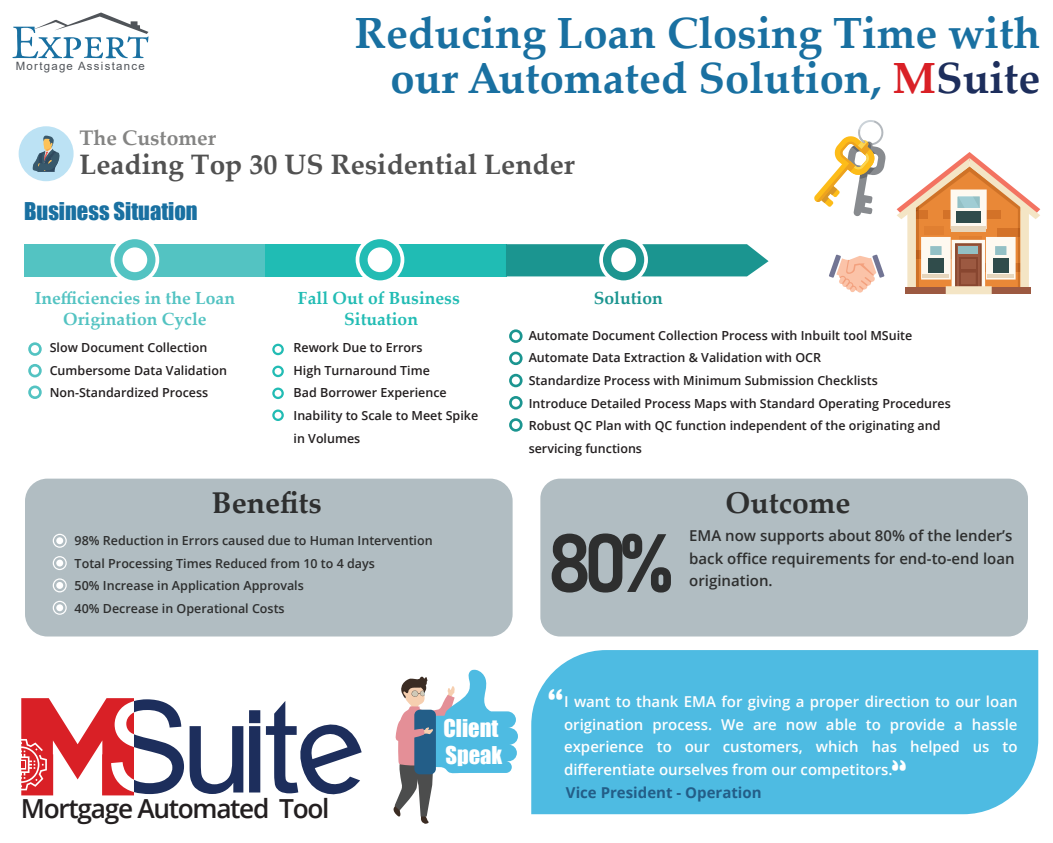
<style>
.page{position:relative;width:1053px;height:843px;background:#fff}
.page>*{position:absolute;margin:0;border:0;box-sizing:border-box;transform-origin:0 0}
.t1{font:81.25px "Bahnschrift";color:#2e2f2f}
.t2{font:700 43.62px/45px "Palatino Linotype";color:#1970a1;text-align:right}
.t3{font:700 35.38px "Britannic";color:#fff}
.t4{font:700 30px "Palatino Linotype";color:#2e2f2f}
.t5{font:700 28.12px "Palatino Linotype";color:#515151}
.t6{font:600 26.25px "Open Sans";letter-spacing:-.05em;color:#231f20}
.t7{font:22.5px "Impact";color:#1970a1}
.t8{font:22.5px/27px "Impact";color:#fff}
.t9{font:700 21.12px "Palatino Linotype";color:#848483}
.t10{font:700 17.5px/21px "Palatino Linotype";color:#53c3c2;text-align:center}
.t11{font:700 17.5px/21px "Palatino Linotype";color:#22bcb4;text-align:center}
.t12{font:700 17.5px "Palatino Linotype";color:#1b9590}
.t13{font:600 15px/22.5px "Open Sans";color:#fefefe;text-align:justify}
.t14{font:600 15px/22.5px "Open Sans";color:#2e2f2f}
.t15{font:700 15px "Open Sans";color:#235e88}
.t16{font:600 12.5px/22.5px "Open Sans";color:#231f20}
.t17{font:600 12.5px/22.5px "Open Sans";color:#2e2f2f}
.t18{font:11.38px "Arial";letter-spacing:.11em;color:#505459}
.s1{color:#d92026}
.s2{color:#1d2e5c}
</style>
<div class="page">
<svg style="left:12px;top:13px;width:136px;height:46px"></svg>
<svg style="left:249px;top:710px;width:11px;height:82px"></svg>
<svg style="left:266px;top:701px;width:95px;height:94px"></svg>
<svg style="left:21px;top:698px;width:222px;height:97px"></svg>
<div style="left:19px;top:126px;width:55px;height:55px;background:#bce2f4;border-radius:50%"></div>
<svg style="left:33px;top:136px;width:26px;height:36px"></svg>
<div style="left:25px;top:244px;width:241px;height:32px;background:#53c3c2"></div>
<div style="left:265px;top:244px;width:241px;height:32px;background:#20bcb4"></div>
<svg style="left:110px;top:239px;width:49px;height:42px"></svg>
<div style="left:122px;top:247px;width:25px;height:25px;background:#fff;border-radius:50%"></div>
<svg style="left:355px;top:239px;width:49px;height:42px"></svg>
<div style="left:367px;top:247px;width:25px;height:25px;background:#fff;border-radius:50%"></div>
<svg style="left:506px;top:239px;width:262px;height:42px"></svg>
<div style="left:611px;top:247px;width:25px;height:25px;background:#fff;border-radius:50%"></div>
<svg style="left:28px;top:342px;width:14px;height:57px"></svg>
<div style="left:31px;top:388px;width:8px;height:8px;background:#fff;border-radius:50%"></div>
<svg style="left:272px;top:343px;width:12px;height:78px"></svg>
<div style="left:274px;top:412px;width:7px;height:6px;background:#fff;border-radius:50%"></div>
<div style="left:531px;top:650px;width:507px;height:164px;background:#4ebbe2"></div>
<div style="left:25px;top:478px;width:487px;height:158px;background:#b1bdc2;border-radius:22px"></div>
<svg style="left:53px;top:533px;width:14px;height:14px"></svg>
<div style="left:56px;top:537px;width:7px;height:7px;background:#fff;border-radius:50%"></div>
<svg style="left:53px;top:556px;width:14px;height:14px"></svg>
<div style="left:56px;top:559px;width:7px;height:7px;background:#fff;border-radius:50%"></div>
<svg style="left:53px;top:578px;width:14px;height:14px"></svg>
<div style="left:56px;top:582px;width:7px;height:6px;background:#fff;border-radius:50%"></div>
<svg style="left:53px;top:600px;width:14px;height:14px"></svg>
<div style="left:56px;top:604px;width:7px;height:7px;background:#fff;border-radius:50%"></div>
<div style="left:540px;top:478px;width:487px;height:158px;background:#b1bdc2;border-radius:20px"></div>
<svg style="left:393px;top:669px;width:125px;height:154px"></svg>
<svg style="left:896px;top:152px;width:144px;height:141px"></svg>
<div style="left:958px;top:246px;width:20px;height:8px;background:#93c0c5"></div>
<svg style="left:958px;top:257px;width:19px;height:29px"></svg>
<div style="left:960px;top:259px;width:15px;height:10px;background:#9c5941"></div>
<div style="left:960px;top:272px;width:15px;height:12px;background:#9c5941"></div>
<div style="left:905px;top:286px;width:125px;height:7px;background:#9c5941"></div>
<div style="left:945px;top:286px;width:46px;height:8px;background:#f4e5c5"></div>
<svg style="left:814px;top:120px;width:72px;height:96px"></svg>
<svg style="left:829px;top:254px;width:55px;height:38px"></svg>
<svg style="left:509px;top:329px;width:14px;height:103px"></svg>
<div style="left:511px;top:421px;width:9px;height:8px;background:#fff;border-radius:50%"></div>
<svg style="left:892px;top:760px;width:13px;height:11px"></svg>
<p class="t18" style="left:16px;top:59px;width:130px">Mortgage Assistance</p>
<h2 class="t2" style="left:355px;top:10px;width:687px">Reducing Loan Closing Time with our Automated Solution, <span class="s1">M</span><span class="s2">Suite</span></h2>
<h3 class="t9" style="left:79px;top:123px;width:138px">The Customer</h3>
<h3 class="t5" style="left:79px;top:144px;width:496px">Leading Top 30 US Residential Lender</h3>
<h3 class="t7" style="left:24px;top:193px;width:175px">Business Situation</h3>
<h3 class="t10" style="left:35px;top:287px;width:202px">Inefficiencies in the Loan<br>Origination Cycle</h3>
<h3 class="t11" style="left:298px;top:287px;width:163px">Fall Out of Business<br>Situation</h3>
<h3 class="t12" style="left:593px;top:285px;width:71px">Solution</h3>
<p class="t16" style="left:50px;top:336px;width:179px">Slow Document Collection<br>Cumbersome Data Validation<br>Non-Standardized Process</p>
<p class="t16" style="left:293px;top:336px;width:186px">Rework Due to Errors<br>High Turnaround Time<br>Bad Borrower Experience<br>Inability to Scale to Meet Spike in Volumes</p>
<p class="t16" style="left:528px;top:324px;width:423px">Automate Document Collection Process with Inbuilt tool MSuite Automate Data Extraction &amp; Validation with OCR<br>Standardize Process with Minimum Submission Checklists<br>Introduce Detailed Process Maps with Standard Operating Procedures Robust QC Plan with QC function independent of the originating and servicing functions</p>
<h3 class="t4" style="left:212px;top:482px;width:111px">Benefits</h3>
<p class="t17" style="left:75px;top:529px;width:359px">98% Reduction in Errors caused due to Human Intervention Total Processing Times Reduced from 10 to 4 days<br>50% Increase in Application Approvals<br>40% Decrease in Operational Costs</p>
<h3 class="t6" style="left:21px;top:790px;width:310px">Mortgage Automated Tool</h3>
<h3 class="t8" style="left:443px;top:713px;width:60px">Client<br>Speak</h3>
<h1 class="t1" style="left:546px;top:512px;width:129px">80%</h1>
<h3 class="t4" style="left:725px;top:482px;width:126px">Outcome</h3>
<p class="t14" style="left:689px;top:524px;width:327px">EMA now supports about 80% of the lender’s back office requirements for end-to-end loan</p>
<p class="t14" style="left:689px;top:569px;width:85px">origination.</p>
<h3 class="t3" style="left:547px;top:681px;width:18px">“</h3>
<p class="t13" style="left:564px;top:690px;width:455px">I want to thank EMA for giving a proper direction to our loan origination process. We are now able to provide a hassle experience to our customers, which has helped us to differentiate ourselves from our competitors.</p>
<p class="t15" style="left:566px;top:782px;width:197px">Vice President - Operation</p>
</div>
